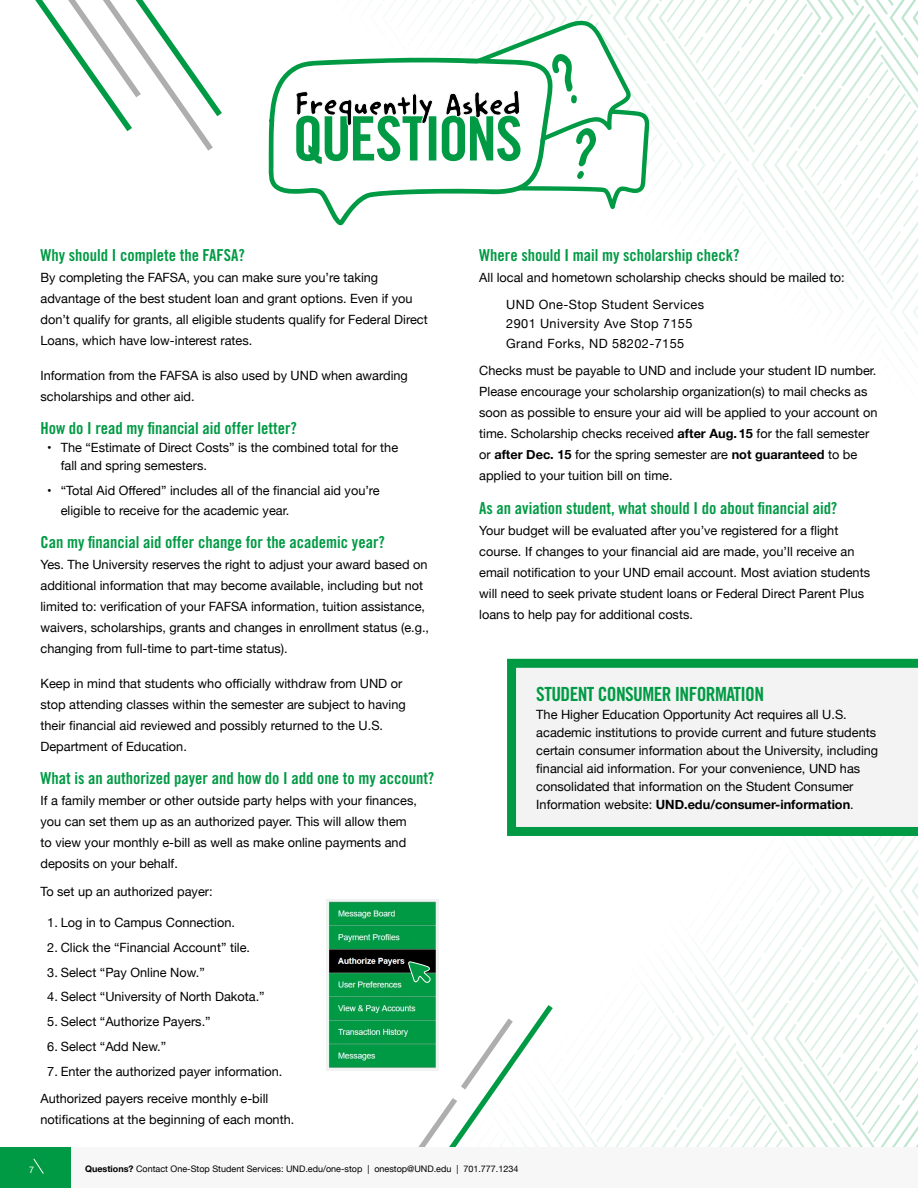
<style>
.page{position:relative;width:918px;height:1188px;background:#fff}
.page>*{position:absolute;margin:0;border:0;box-sizing:border-box;transform-origin:0 0}
.t1{font:19.5px "Trade Gothic LT Pro Bd Cn 20";letter-spacing:-.03em;color:#009a44}
.t2{font:16.5px "Trade Gothic LT Pro Bd Cn 20";color:#009a44}
.t3{font:12.75px/21px "Helvetica Neue";color:#000}
.t4{font:12.75px/19.5px "Helvetica Neue";letter-spacing:.03em;color:#000}
.t5{font:9px "Helvetica Neue";color:#000}
.t6{font:9px "Helvetica Neue";color:#fff}
.s1{font-weight:700}
</style>
<div class="page">
<svg style="left:403px;top:0;width:515px;height:255px"></svg>
<svg style="left:35px;top:0;width:187px;height:151px"></svg>
<svg style="left:418px;top:1005px;width:135px;height:142px"></svg>
<svg style="left:507px;top:659px;width:411px;height:177px"></svg>
<svg style="left:268px;top:65px;width:285px;height:166px"></svg>
<svg style="left:295px;top:19px;width:354px;height:191px"></svg>
<img style="left:326px;top:899px;width:112px;height:172px">
<svg style="left:408px;top:961px;width:23px;height:22px"></svg>
<div style="left:0;top:1148px;width:918px;height:40px;background:#f7f7f7"></div>
<div style="left:0;top:1148px;width:70px;height:40px;background:#009a44"></div>
<svg style="left:33px;top:1158px;width:11px;height:16px"></svg>
<p class="t2" style="left:40px;top:245px;width:206px">Why should I complete the FAFSA?</p>
<p class="t3" style="left:40px;top:268px;width:389px">By completing the FAFSA, you can make sure you’re taking advantage of the best student loan and grant options. Even if you don’t qualify for grants, all eligible students qualify for Federal Direct Loans, which have low-interest rates.</p>
<p class="t3" style="left:40px;top:366px;width:369px">Information from the FAFSA is also used by UND when awarding scholarships and other aid.</p>
<p class="t2" style="left:40px;top:418px;width:258px">How do I read my financial aid offer letter?</p>
<p class="t3" style="left:61px;top:439px;width:339px;line-height:18px;text-indent:-14px">• The “Estimate of Direct Costs” is the combined total for the fall and spring semesters.</p>
<p class="t3" style="left:61px;top:481px;width:321px;line-height:19.8px;text-indent:-14px">• “Total Aid Offered” includes all of the financial aid you’re eligible to receive for the academic year.</p>
<p class="t2" style="left:40px;top:532px;width:346px">Can my financial aid offer change for the academic year?</p>
<p class="t3" style="left:40px;top:555px;width:390px">Yes. The University reserves the right to adjust your award based on additional information that may become available, including but not limited to: verification of your FAFSA information, tuition assistance, waivers, scholarships, grants and changes in enrollment status (e.g., changing from full-time to part-time status).</p>
<p class="t3" style="left:40px;top:673px;width:367px">Keep in mind that students who officially withdraw from UND or stop attending classes within the semester are subject to having their financial aid reviewed and possibly returned to the U.S.<br>Department of Education.</p>
<p class="t2" style="left:40px;top:768px;width:395px">What is an authorized payer and how do I add one to my account?</p>
<p class="t3" style="left:40px;top:791px;width:378px">If a family member or other outside party helps with your finances, you can set them up as an authorized payer. This will allow them to view your monthly e-bill as well as make online payments and deposits on your behalf.</p>
<p class="t3" style="left:40px;top:881px;width:174px">To set up an authorized payer:</p>
<p class="t3" style="left:47px;top:913px;width:189px">1. Log in to Campus Connection.</p>
<p class="t3" style="left:47px;top:938px;width:204px">2. Click the “Financial Account” tile.</p>
<p class="t3" style="left:47px;top:962px;width:159px">3. Select “Pay Online Now.”</p>
<p class="t3" style="left:47px;top:987px;width:219px">4. Select “University of North Dakota.”</p>
<p class="t3" style="left:47px;top:1012px;width:165px">5. Select “Authorize Payers.”</p>
<p class="t3" style="left:47px;top:1037px;width:121px">6. Select “Add New.”</p>
<p class="t3" style="left:40px;top:1058px;width:243px;line-height:27.8px;text-indent:7px">7. Enter the authorized payer information.<br>Authorized payers receive monthly e-bill</p>
<p class="t3" style="left:40px;top:1110px;width:255px">notifications at the beginning of each month.</p>
<p class="t2" style="left:479px;top:246px;width:262px">Where should I mail my scholarship check?</p>
<p class="t3" style="left:506px;top:265px;width:340px;line-height:26.2px;text-indent:-27px">All local and hometown scholarship checks should be mailed to:<br>UND One-Stop Student Services</p>
<p class="t4" style="left:506px;top:315px;width:188px">2901 University Ave Stop 7155<br>Grand Forks, ND 58202-7155</p>
<p class="t3" style="left:479px;top:361px;width:400px">Checks must be payable to UND and include your student ID number.<br>Please encourage your scholarship organization(s) to mail checks as soon as possible to ensure your aid will be applied to your account on time. Scholarship checks received <span class="s1">after Aug. 15</span> for the fall semester or <span class="s1">after Dec. 15</span> for the spring semester are <span class="s1">not guaranteed</span> to be applied to your tuition bill on time.</p>
<p class="t2" style="left:479px;top:498px;width:360px">As an aviation student, what should I do about financial aid?</p>
<p class="t3" style="left:479px;top:520px;width:392px">Your budget will be evaluated after you’ve registered for a flight course. If changes to your financial aid are made, you’ll receive an email notification to your UND email account. Most aviation students will need to seek private student loans or Federal Direct Parent Plus loans to help pay for additional costs.</p>
<h1 class="t1" style="left:536px;top:682px;width:229px">STUDENT CONSUMER INFORMATION</h1>
<p class="t3" style="left:536px;top:706px;width:343px;line-height:18px">The Higher Education Opportunity Act requires all U.S. academic institutions to provide current and future students certain consumer information about the University, including financial aid information. For your convenience, UND has consolidated that information on the Student Consumer Information website: <span class="s1">UND.edu/consumer-information</span>.</p>
<p class="t6" style="left:29px;top:1163px;width:7px">7</p>
<p class="t5" style="left:85px;top:1162px;width:435px"><span class="s1">Questions?</span> Contact One-Stop Student Services: UND.edu/one-stop | onestop@UND.edu | 701.777.1234</p>
</div>
